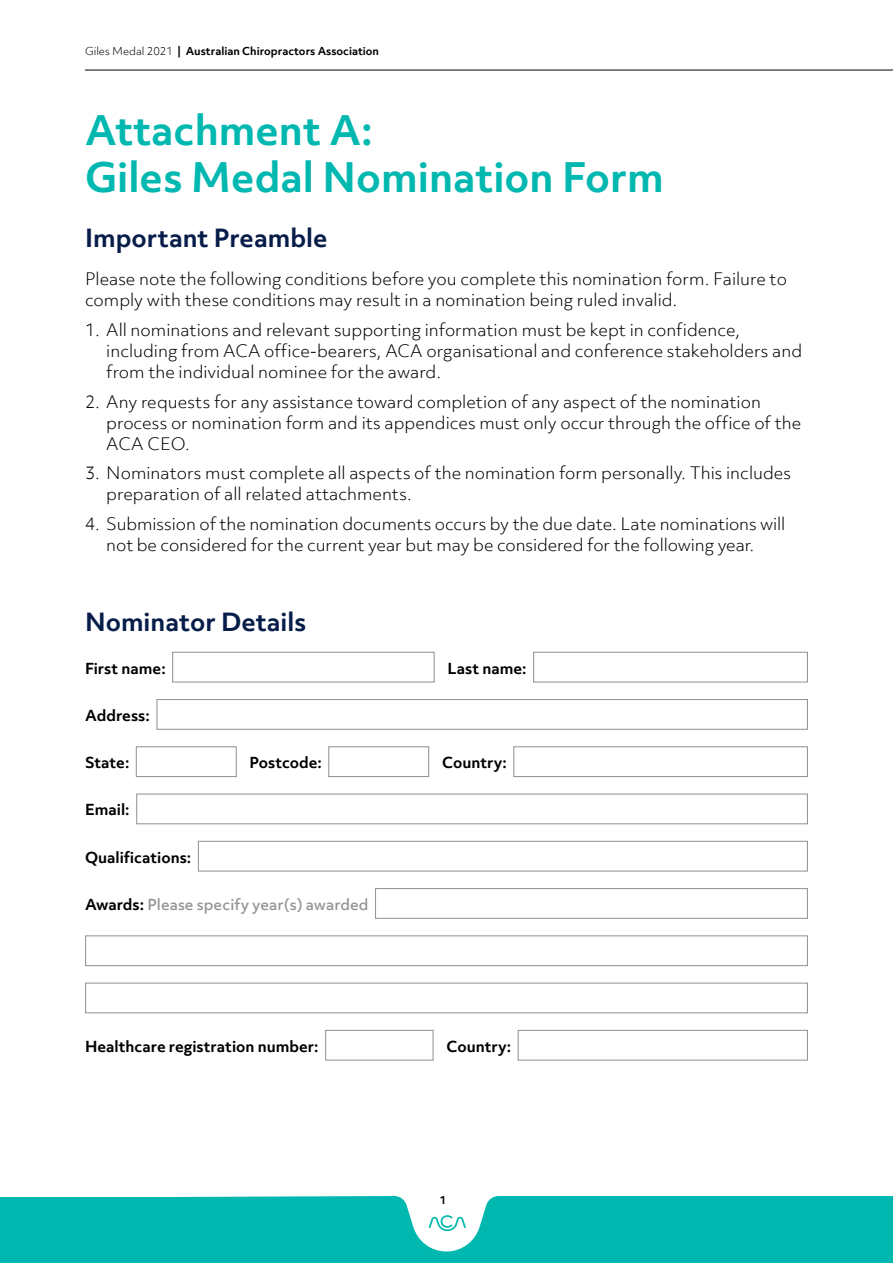
<style>
.page{position:relative;width:893px;height:1263px;background:#fff}
.page>*{position:absolute;margin:0;border:0;box-sizing:border-box;transform-origin:0 0}
.t1{font:700 39px/46.8px "Objektiv Mk 3";color:#00b8b0}
.t2{font:700 24px "Objektiv Mk 3";color:#071d49}
.t3{font:300 16.5px/21px "Objektiv Mk 3";color:#000}
.t4{font:700 14.55px "Objektiv Mk 3";color:#000}
.t5{font:500 14.55px "Objektiv Mk 3";color:#939598}
.t6{font:700 10.5px "Objektiv Mk 3";color:#000}
.s1{font-weight:300}
.s2{font-weight:700;color:#000}
</style>
<div class="page">
<div style="left:544px;top:1196px;width:349px;height:67px;background:#00b8b0"></div>
<div style="left:0;top:1197px;width:305px;height:66px;background:#00b8b0"></div>
<svg style="left:181px;top:1196px;width:363px;height:67px"></svg>
<div style="left:172px;top:652px;width:263px;height:30px;border:1px solid #939598"></div>
<div style="left:533px;top:652px;width:275px;height:30px;border:1px solid #939598"></div>
<div style="left:156px;top:699px;width:652px;height:31px;border:1px solid #939598"></div>
<div style="left:136px;top:746px;width:101px;height:31px;border:1px solid #939598"></div>
<div style="left:328px;top:746px;width:101px;height:31px;border:1px solid #939598"></div>
<div style="left:513px;top:746px;width:295px;height:31px;border:1px solid #939598"></div>
<div style="left:136px;top:793px;width:672px;height:31px;border:1px solid #939598"></div>
<div style="left:198px;top:841px;width:610px;height:31px;border:1px solid #939598"></div>
<div style="left:375px;top:888px;width:433px;height:31px;border:1px solid #939598"></div>
<div style="left:85px;top:935px;width:723px;height:31px;border:1px solid #939598"></div>
<div style="left:85px;top:982px;width:723px;height:31px;border:1px solid #939598"></div>
<div style="left:325px;top:1030px;width:109px;height:31px;border:1px solid #939598"></div>
<div style="left:518px;top:1030px;width:290px;height:31px;border:1px solid #939598"></div>
<hr style="left:85px;top:70px;width:808px;height:1px;background:#000">
<p class="t6" style="left:85px;top:44px;width:296px"><span class="s1">Giles Medal 2021</span> | Australian Chiropractors Association</p>
<h1 class="t1" style="left:85px;top:106px;width:580px">Attachment A:<br>Giles Medal Nomination Form</h1>
<h2 class="t2" style="left:85px;top:221px;width:244px">Important Preamble</h2>
<p class="t3" style="left:85px;top:269px;width:703px">Please note the following conditions before you complete this nomination form. Failure to comply with these conditions may result in a nomination being ruled invalid.</p>
<p class="t3" style="left:106px;top:319px;width:697px;text-indent:-21px">1. All nominations and relevant supporting information must be kept in confidence, including from ACA office-bearers, ACA organisational and conference stakeholders and from the individual nominee for the award.</p>
<p class="t3" style="left:106px;top:391px;width:696px;text-indent:-21px">2. Any requests for any assistance toward completion of any aspect of the nomination process or nomination form and its appendices must only occur through the office of the<br>ACA CEO.</p>
<p class="t3" style="left:106px;top:462px;width:686px;text-indent:-21px">3. Nominators must complete all aspects of the nomination form personally. This includes preparation of all related attachments.</p>
<p class="t3" style="left:106px;top:513px;width:681px;text-indent:-21px">4. Submission of the nomination documents occurs by the due date. Late nominations will not be considered for the current year but may be considered for the following year.</p>
<h2 class="t2" style="left:85px;top:604px;width:223px">Nominator Details</h2>
<p class="t4" style="left:85px;top:658px;width:82px">First name:</p>
<p class="t4" style="left:447px;top:658px;width:81px">Last name:</p>
<p class="t4" style="left:85px;top:705px;width:66px">Address:</p>
<p class="t4" style="left:85px;top:752px;width:46px">State:</p>
<p class="t4" style="left:250px;top:752px;width:74px">Postcode:</p>
<p class="t4" style="left:442px;top:752px;width:66px">Country:</p>
<p class="t4" style="left:85px;top:799px;width:46px">Email:</p>
<p class="t4" style="left:85px;top:847px;width:108px">Qualifications:</p>
<p class="t5" style="left:85px;top:894px;width:285px"><span class="s2">Awards:</span> Please specify year(s) awarded</p>
<p class="t4" style="left:85px;top:1036px;width:235px">Healthcare registration number:</p>
<p class="t4" style="left:446px;top:1036px;width:66px">Country:</p>
<p class="t6" style="left:440px;top:1193px;width:8px">1</p>
</div>
